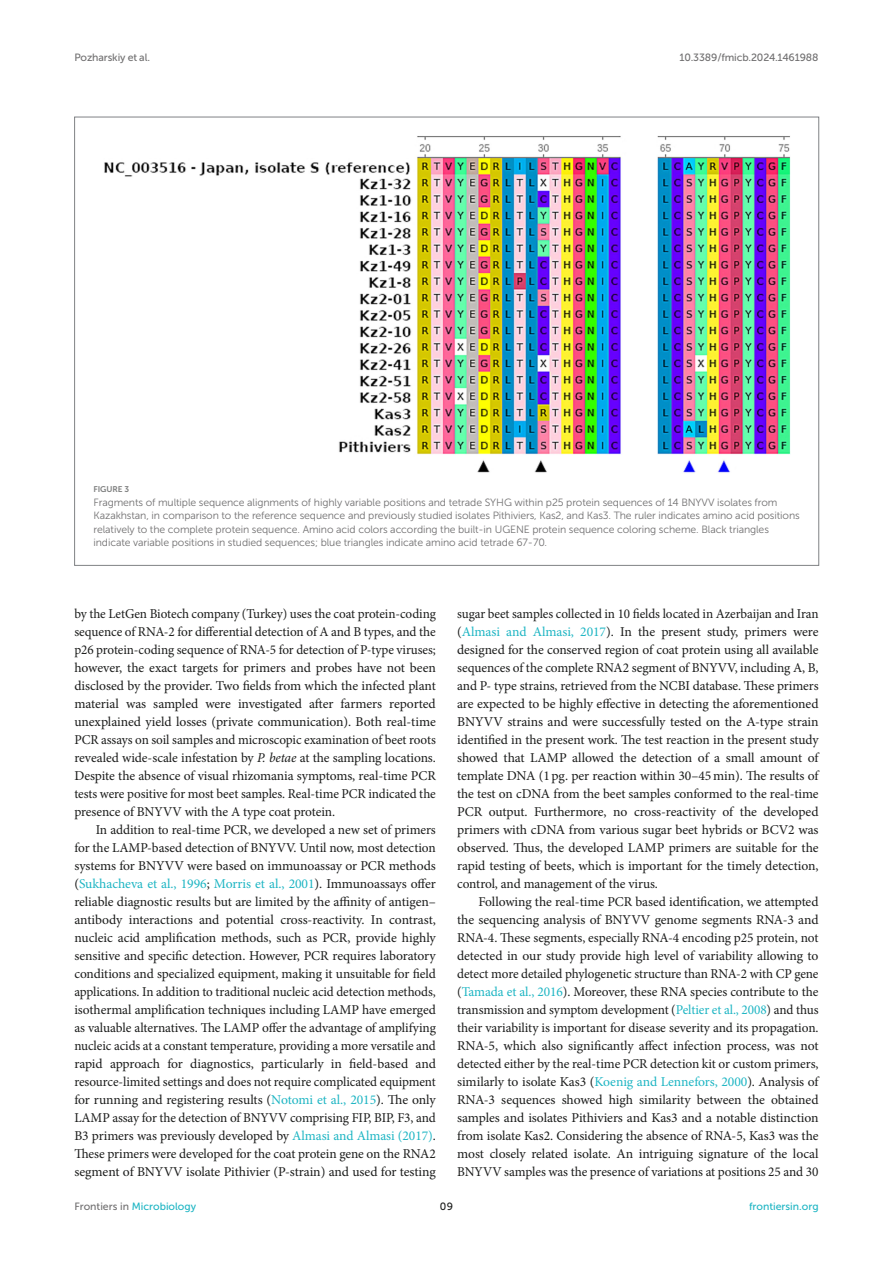
<style>
.page{position:relative;width:893px;height:1263px;background:#fff}
.page>*{position:absolute;margin:0;border:0;box-sizing:border-box;transform-origin:0 0}
.TEXT{font:13.5px/18px "Minion Pro";letter-spacing:-.01em;color:#1b1c1b;text-align:justify}
.TEXT_FLUSH{font:13.5px/18px "Minion Pro";letter-spacing:-.005em;color:#1b1c1b;text-align:justify}
.FIG_LEG{font:10.5px/13.5px "Museo Sans 300";letter-spacing:-.01em;color:#706f70}
.t1{font:10.5px "Museo Sans 500";letter-spacing:-.015em;color:#706f70}
.t2{font:10.5px "Museo Sans 500";color:#1db5c3}
.t3{font:10.5px "Museo Sans 500";color:#1b1c1b}
.FIG_HD{font:8.25px "Museo Sans 700";letter-spacing:-.01em;color:#7e7f7f}
.s1{font-style:italic}
.s2{color:#1db5c3}
.s3{color:#706f70}
</style>
<div class="page">
<img style="left:104px;top:136px;width:686px;height:337px">
<p class="t1" style="left:74px;top:51px;width:77px">Pozharskiy et al.</p>
<p class="t1" style="left:679px;top:51px;width:141px">10.3389/fmicb.2024.1461988</p>
<p class="FIG_HD" style="left:94px;top:485px;width:37px">FIGURE 3</p>
<p class="FIG_LEG" style="left:94px;top:496px;width:708px">Fragments of multiple sequence alignments of highly variable positions and tetrade SYHG within p25 protein sequences of 14 BNYVV isolates from Kazakhstan, in comparison to the reference sequence and previously studied isolates Pithiviers, Kas2, and Kas3. The ruler indicates amino acid positions relatively to the complete protein sequence. Amino acid colors according the built-in UGENE protein sequence coloring scheme. Black triangles indicate variable positions in studied sequences; blue triangles indicate amino acid tetrade 67-70.</p>
<p class="TEXT_FLUSH" style="left:74px;top:605px;width:363px">by the LetGen Biotech company (Turkey) uses the coat protein-coding sequence of RNA-2 for differential detection of A and B types, and the p26 protein-coding sequence of RNA-5 for detection of P-type viruses; however, the exact targets for primers and probes have not been disclosed by the provider. Two fields from which the infected plant material was sampled were investigated after farmers reported unexplained yield losses (private communication). Both real-time PCR assays on soil samples and microscopic examination of beet roots revealed wide-scale infestation by <span class="s1">P. betae</span> at the sampling locations.<br>Despite the absence of visual rhizomania symptoms, real-time PCR tests were positive for most beet samples. Real-time PCR indicated the presence of BNYVV with the A type coat protein.</p>
<p class="TEXT" style="left:74px;top:821px;width:363px;text-indent:21px">In addition to real-time PCR, we developed a new set of primers for the LAMP-based detection of BNYVV. Until now, most detection systems for BNYVV were based on immunoassay or PCR methods (<span class="s2">Sukhacheva et al., 1996</span>; <span class="s2">Morris et al., 2001</span>). Immunoassays offer reliable diagnostic results but are limited by the affinity of antigen– antibody interactions and potential cross-reactivity. In contrast, nucleic acid amplification methods, such as PCR, provide highly sensitive and specific detection. However, PCR requires laboratory conditions and specialized equipment, making it unsuitable for field applications. In addition to traditional nucleic acid detection methods, isothermal amplification techniques including LAMP have emerged as valuable alternatives. The LAMP offer the advantage of amplifying nucleic acids at a constant temperature, providing a more versatile and rapid approach for diagnostics, particularly in field-based and resource-limited settings and does not require complicated equipment for running and registering results (<span class="s2">Notomi et al., 2015</span>). The only LAMP assay for the detection of BNYVV comprising FIP, BIP, F3, and B3 primers was previously developed by <span class="s2">Almasi and Almasi (2017)</span>.<br>These primers were developed for the coat protein gene on the RNA2 segment of BNYVV isolate Pithivier (P-strain) and used for testing</p>
<p class="TEXT" style="left:457px;top:605px;width:363px">sugar beet samples collected in 10 fields located in Azerbaijan and Iran (<span class="s2">Almasi and Almasi, 2017</span>). In the present study, primers were designed for the conserved region of coat protein using all available sequences of the complete RNA2 segment of BNYVV, including A, B, and P- type strains, retrieved from the NCBI database. These primers are expected to be highly effective in detecting the aforementioned BNYVV strains and were successfully tested on the A-type strain identified in the present work. The test reaction in the present study showed that LAMP allowed the detection of a small amount of template DNA (1pg. per reaction within 30–45min). The results of the test on cDNA from the beet samples conformed to the real-time PCR output. Furthermore, no cross-reactivity of the developed primers with cDNA from various sugar beet hybrids or BCV2 was observed. Thus, the developed LAMP primers are suitable for the rapid testing of beets, which is important for the timely detection, control, and management of the virus.</p>
<p class="TEXT" style="left:457px;top:893px;width:363px;text-indent:21px">Following the real-time PCR based identification, we attempted the sequencing analysis of BNYVV genome segments RNA-3 and RNA-4. These segments, especially RNA-4 encoding p25 protein, not detected in our study provide high level of variability allowing to detect more detailed phylogenetic structure than RNA-2 with CP gene (<span class="s2">Tamada et al., 2016</span>). Moreover, these RNA species contribute to the transmission and symptom development (<span class="s2">Peltier et al., 2008</span>) and thus their variability is important for disease severity and its propagation.<br>RNA-5, which also significantly affect infection process, was not detected either by the real-time PCR detection kit or custom primers, similarly to isolate Kas3 (<span class="s2">Koenig and Lennefors, 2000</span>). Analysis of RNA-3 sequences showed high similarity between the obtained samples and isolates Pithiviers and Kas3 and a notable distinction from isolate Kas2. Considering the absence of RNA-5, Kas3 was the most closely related isolate. An intriguing signature of the local BNYVV samples was the presence of variations at positions 25 and 30</p>
<p class="t2" style="left:74px;top:1200px;width:123px"><span class="s3">Frontiers in</span> Microbiology</p>
<p class="t3" style="left:440px;top:1200px;width:15px">09</p>
<p class="t2" style="left:749px;top:1200px;width:71px">frontiersin.org</p>
</div>
